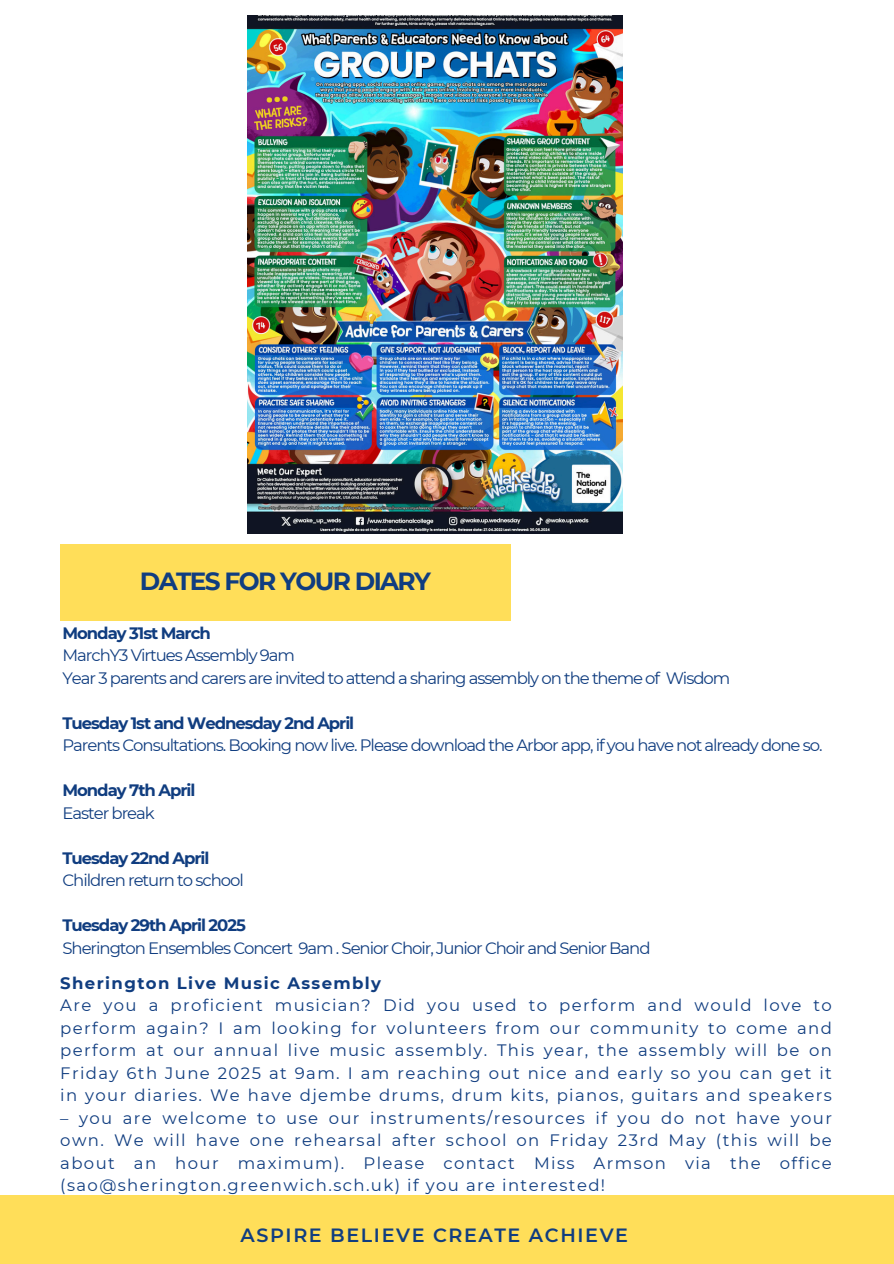
<style>
.page{position:relative;width:894px;height:1264px;background:#fff}
.page>*{position:absolute;margin:0;border:0;box-sizing:border-box;transform-origin:0 0}
.t1{font:700 24.75px "Montserrat";letter-spacing:-.065em;color:#103d80}
.t2{font:600 19.2px "Montserrat";letter-spacing:.085em;color:#103d80}
.t3{font:16.5px/22.5px "Montserrat";letter-spacing:-.065em;color:#103d80;text-align:justify}
.t4{font:700 16.5px "Montserrat";letter-spacing:-.065em;color:#103d80}
.t5{font:700 16.5px "Montserrat";letter-spacing:.085em;color:#103d80}
</style>
<div class="page">
<div style="left:0;top:1195px;width:893px;height:68px;background:#ffde59"></div>
<div style="left:60px;top:544px;width:450px;height:76px;background:#ffde59"></div>
<img style="left:247px;top:16px;width:375px;height:517px">
<p class="t1" style="left:140px;top:566px;width:292px">DATES FOR YOUR DIARY</p>
<p class="t4" style="left:62px;top:622px;width:150px">Monday 31st March</p>
<p class="t3" style="left:62px;top:644px;width:234px">MarchY3 Virtues Assembly 9am</p>
<p class="t3" style="left:62px;top:666px;width:669px">Year 3 parents and carers are invited to attend a sharing assembly on the theme of Wisdom</p>
<p class="t4" style="left:62px;top:712px;width:293px">Tuesday 1st and Wednesday 2nd April</p>
<p class="t3" style="left:62px;top:734px;width:761px">Parents Consultations. Booking now live. Please download the Arbor app, ifyou have not already done so.</p>
<p class="t4" style="left:62px;top:780px;width:134px">Monday 7th April</p>
<p class="t3" style="left:62px;top:801px;width:94px">Easter break</p>
<p class="t4" style="left:62px;top:847px;width:148px">Tuesday 22nd April</p>
<p class="t3" style="left:62px;top:869px;width:183px">Children return to school</p>
<p class="t4" style="left:62px;top:915px;width:185px">Tuesday 29th April 2025</p>
<p class="t3" style="left:62px;top:936px;width:589px">Sherington Ensembles Concert 9am . Senior Choir, Junior Choir and Senior Band</p>
<p class="t5" style="left:60px;top:972px;width:322px">Sherington Live Music Assembly</p>
<p class="t3" style="left:60px;top:994px;width:773px">Are you a proficient musician? Did you used to perform and would love to perform again? I am looking for volunteers from our community to come and perform at our annual live music assembly. This year, the assembly will be on Friday 6th June 2025 at 9am. I am reaching out nice and early so you can get it in your diaries. We have djembe drums, drum kits, pianos, guitars and speakers</p>
<p class="t3" style="left:60px;top:1106px;width:773px">– you are welcome to use our instruments/resources if you do not have your own. We will have one rehearsal after school on Friday 23rd May (this will be about an hour maximum). Please contact Miss Armson via the office (sao@sherington.greenwich.sch.uk) if you are interested!</p>
<h1 class="t2" style="left:240px;top:1223px;width:389px">ASPIRE BELIEVE CREATE ACHIEVE</h1>
</div>
